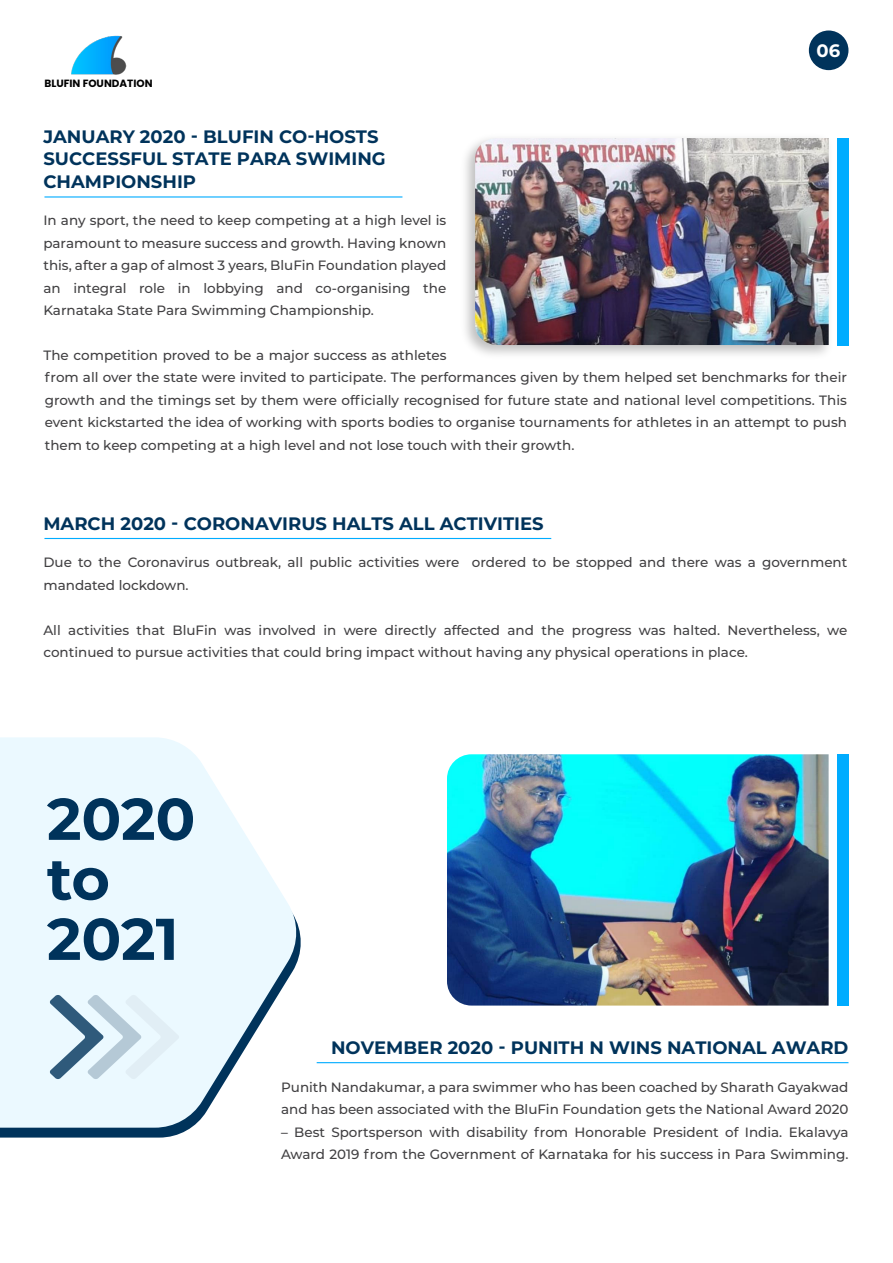
<style>
.page{position:relative;width:893px;height:1263px;background:#fff}
.page>*{position:absolute;margin:0;border:0;box-sizing:border-box;transform-origin:0 0}
.t1{font:700 58.65px/60px "Montserrat";color:#00335b}
.t2{font:700 18px/22.5px "Montserrat";color:#00335b}
.t3{font:700 18px "Montserrat";color:#fff}
.t4{font:500 13.5px/22.5px "Montserrat";color:#414042}
.t5{font:700 10.5px "Poppins";color:#000}
</style>
<div class="page">
<img style="left:465px;top:145px;width:373px;height:210px">
<img style="left:475px;top:138px;width:354px;height:207px">
<img style="left:71px;top:35px;width:55px;height:40px">
<div style="left:809px;top:31px;width:39px;height:39px;background:#00335b;border-radius:20px"></div>
<img style="left:447px;top:754px;width:382px;height:251px">
<svg style="left:0;top:929px;width:301px;height:208px;fill:#00335b"></svg>
<svg style="left:0;top:737px;width:299px;height:391px;fill:#ebf9ff"></svg>
<svg style="left:50px;top:995px;width:129px;height:84px;background:#c9dce6"></svg>
<div style="left:837px;top:138px;width:11px;height:207px;background:#00acff"></div>
<div style="left:837px;top:754px;width:11px;height:251px;background:#00acff"></div>
<hr style="left:44px;top:196px;width:358px;height:2px;background:#00acff">
<hr style="left:44px;top:538px;width:507px;height:1px;background:#00acff">
<hr style="left:317px;top:1062px;width:531px;height:1px;background:#00acff">
<p class="t5" style="left:44px;top:77px;width:110px">BLUFIN FOUNDATION</p>
<h2 class="t2" style="left:43px;top:124px;width:344px">JANUARY 2020 - BLUFIN CO-HOSTS<br>SUCCESSFUL STATE PARA SWIMING<br>CHAMPIONSHIP</h2>
<p class="t4" style="left:43px;top:209px;width:404px;text-align:justify">In any sport, the need to keep competing at a high level is paramount to measure success and growth. Having known this, after a gap of almost 3 years, BluFin Foundation played an integral role in lobbying and co-organising the Karnataka State Para Swimming Championship.</p>
<p class="t4" style="left:43px;top:344px;width:404px">The competition proved to be a major success as athletes</p>
<h2 class="t3" style="left:816px;top:37px;width:25px">06</h2>
<p class="t4" style="left:45px;top:366px;width:804px;text-align:justify">from all over the state were invited to participate. The performances given by them helped set benchmarks for their growth and the timings set by them were officially recognised for future state and national level competitions. This event kickstarted the idea of working with sports bodies to organise tournaments for athletes in an attempt to push them to keep competing at a high level and not lose touch with their growth.</p>
<h2 class="t2" style="left:43px;top:511px;width:502px">MARCH 2020 - CORONAVIRUS HALTS ALL ACTIVITIES</h2>
<p class="t4" style="left:43px;top:551px;width:805px">Due to the Coronavirus outbreak, all public activities were ordered to be stopped and there was a government mandated lockdown.</p>
<p class="t4" style="left:43px;top:618px;width:805px">All activities that BluFin was involved in were directly affected and the progress was halted. Nevertheless, we continued to pursue activities that could bring impact without having any physical operations in place.</p>
<h1 class="t1" style="left:47px;top:786px;width:150px">2020 to<br>2021</h1>
<h2 class="t2" style="left:331px;top:1036px;width:519px">NOVEMBER 2020 - PUNITH N WINS NATIONAL AWARD</h2>
<p class="t4" style="left:281px;top:1075px;width:569px">Punith Nandakumar, a para swimmer who has been coached by Sharath Gayakwad and has been associated with the BluFin Foundation gets the National Award 2020</p>
<p class="t4" style="left:281px;top:1120px;width:569px">– Best Sportsperson with disability from Honorable President of India. Ekalavya<br>Award 2019 from the Government of Karnataka for his success in Para Swimming.</p>
</div>
